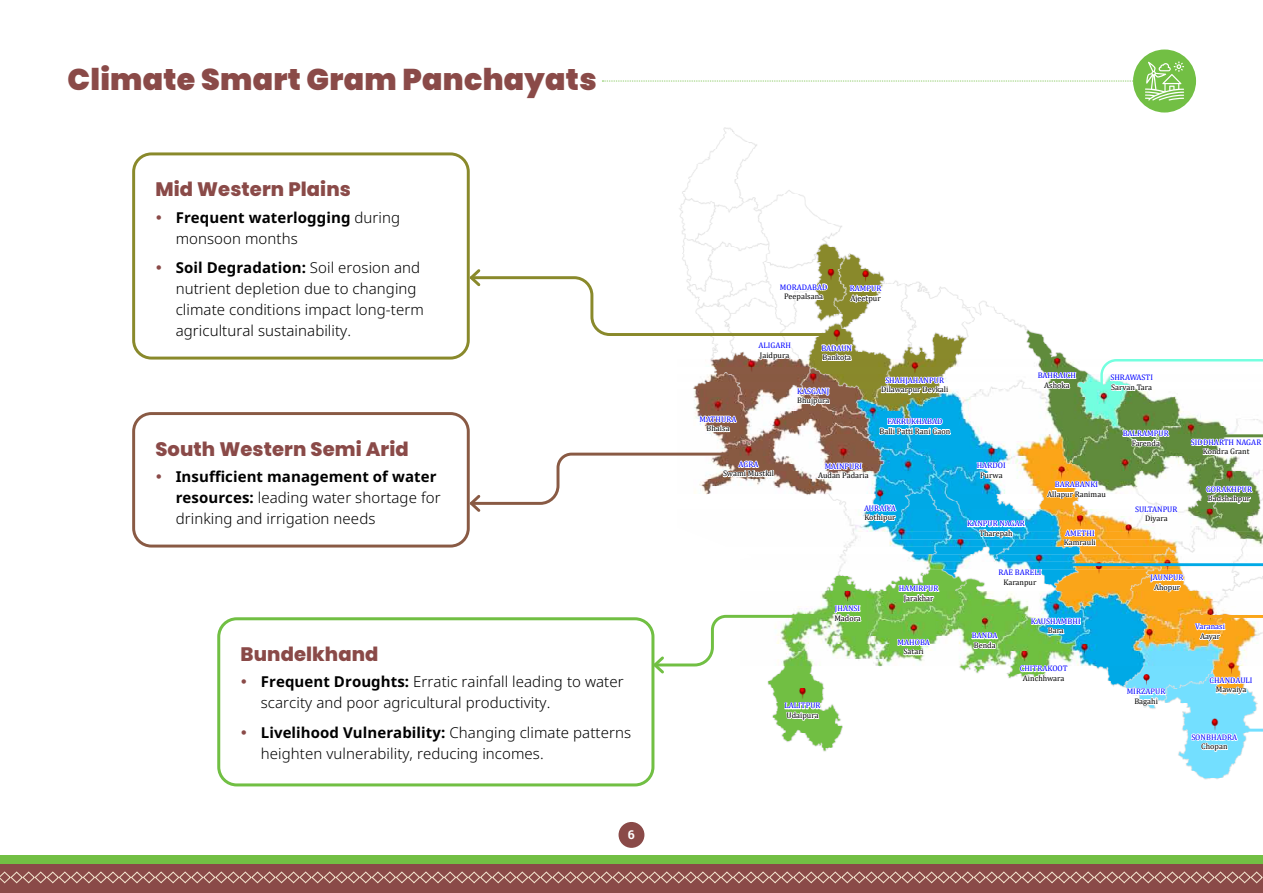
<style>
.page{position:relative;width:1263px;height:893px;background:#fff}
.page>*{position:absolute;margin:0;border:0;box-sizing:border-box;transform-origin:0 0}
.t1{font:900 30px "Poppins";letter-spacing:.01em;color:#8a4a48}
.t2{font:800 19.5px "Poppins";letter-spacing:.005em;color:#8a4a48}
.t3{font:300 15px/21px "Noto Sans";letter-spacing:.005em;color:#000}
.t4{font:700 15px/21px "Noto Sans";letter-spacing:.005em;color:#000}
.t5{font:700 12.15px "Roboto";color:#fff}
.t6{font:8.1px "Cambria";letter-spacing:.005em;color:#000}
.t7{font:8.1px "Cambria";color:#00f}
.s1{font-weight:300}
.s2{font-weight:700}
</style>
<div class="page">
<div style="left:618px;top:822px;width:26px;height:26px;background:#8a4a48;border-radius:50%"></div>
<div style="left:0;top:855px;width:1263px;height:38px;background:#72bf44"></div>
<div style="left:0;top:864px;width:1263px;height:29px;background:#8a4a48"></div>
<svg style="left:0;top:871px;width:1263px;height:13px"></svg>
<div style="left:1133px;top:50px;width:63px;height:63px;background:#72bf44;border-radius:50%"></div>
<svg style="left:1145px;top:61px;width:39px;height:40px"></svg>
<svg style="left:602px;top:81px;width:532px;height:1px"></svg>
<svg style="left:679px;top:127px;width:579px;height:640px"></svg>
<div style="left:638px;top:554px;width:102px;height:244px;background:#fff"></div>
<div style="left:132px;top:412px;width:338px;height:135px;border:3px solid #895a44;border-radius:18px"></div>
<div style="left:132px;top:152px;width:338px;height:208px;border:3px solid #89892b;border-radius:18px"></div>
<div style="left:217px;top:617px;width:437px;height:169px;border:3px solid #71bf43;border-radius:18px"></div>
<svg style="left:467px;top:451px;width:308px;height:64px"></svg>
<svg style="left:467px;top:266px;width:416px;height:96px"></svg>
<svg style="left:651px;top:602px;width:211px;height:74px"></svg>
<svg style="left:1190px;top:727px;width:73px;height:53px"></svg>
<svg style="left:966px;top:137px;width:297px;height:513px"></svg>
<h1 class="t1" style="left:68px;top:62px;width:531px">Climate Smart Gram Panchayats</h1>
<h2 class="t2" style="left:155px;top:178px;width:197px">Mid Western Plains</h2>
<p class="t4" style="left:176px;top:207px;width:226px">Frequent waterlogging <span class="s1">during monsoon months</span></p>
<p class="t3" style="left:176px;top:258px;width:250px"><span class="s2">Soil Degradation:</span> Soil erosion and nutrient depletion due to changing climate conditions impact long-term agricultural sustainability.</p>
<h2 class="t2" style="left:155px;top:438px;width:255px">South Western Semi Arid</h2>
<p class="t3" style="left:176px;top:467px;width:266px"><span class="s2">Insufficient management of water resources:</span> leading water shortage for drinking and irrigation needs</p>
<h2 class="t2" style="left:241px;top:643px;width:139px">Bundelkhand</h2>
<p class="t3" style="left:261px;top:672px;width:364px"><span class="s2">Frequent Droughts:</span> Erratic rainfall leading to water scarcity and poor agricultural productivity.</p>
<p class="t3" style="left:261px;top:722px;width:372px"><span class="s2">Livelihood Vulnerability:</span> Changing climate patterns heighten vulnerability, reducing incomes.</p>
<p class="t5" style="left:628px;top:826px;width:9px">6</p>
<p class="t7" style="left:780px;top:282px;width:49px">MORADABAD</p>
<p class="t6" style="left:784px;top:292px;width:41px">Peepalsana</p>
<p class="t7" style="left:850px;top:284px;width:33px">RAMPUR</p>
<p class="t6" style="left:850px;top:293px;width:32px">Ajeetpur</p>
<p class="t7" style="left:758px;top:341px;width:34px">ALIGARH</p>
<p class="t6" style="left:760px;top:350px;width:31px">Jaidpura</p>
<p class="t7" style="left:821px;top:343px;width:32px">BADAUN</p>
<p class="t6" style="left:822px;top:352px;width:30px">Bankota</p>
<p class="t7" style="left:699px;top:414px;width:38px">MATHURA</p>
<p class="t6" style="left:706px;top:424px;width:25px">Bhaisa</p>
<p class="t7" style="left:738px;top:459px;width:21px">AGRA</p>
<p class="t6" style="left:723px;top:469px;width:52px">Swami Mustkil</p>
<p class="t7" style="left:797px;top:386px;width:34px">KASGANJ</p>
<p class="t6" style="left:797px;top:396px;width:34px">Bhujpura</p>
<p class="t7" style="left:825px;top:461px;width:39px">MAINPURI</p>
<p class="t6" style="left:818px;top:471px;width:52px">Audan Padaria</p>
<p class="t7" style="left:885px;top:375px;width:60px">SHAHJAHANPUR</p>
<p class="t6" style="left:881px;top:385px;width:69px">Dilawarpur Devkali</p>
<p class="t7" style="left:887px;top:417px;width:57px">FARRUKHABAD</p>
<p class="t6" style="left:879px;top:426px;width:72px">Balli Patti Rani Gaon</p>
<p class="t7" style="left:864px;top:503px;width:33px">AURAIYA</p>
<p class="t6" style="left:864px;top:512px;width:33px">Kothipur</p>
<p class="t7" style="left:835px;top:604px;width:27px">JHANSI</p>
<p class="t6" style="left:834px;top:613px;width:28px">Madora</p>
<p class="t7" style="left:784px;top:701px;width:38px">LALITPUR</p>
<p class="t6" style="left:786px;top:710px;width:34px">Udaipura</p>
<p class="t7" style="left:899px;top:584px;width:41px">HAMIRPUR</p>
<p class="t6" style="left:904px;top:593px;width:31px">Jarakhar</p>
<p class="t7" style="left:897px;top:637px;width:34px">MAHOBA</p>
<p class="t6" style="left:903px;top:647px;width:22px">Satari</p>
<p class="t7" style="left:1038px;top:371px;width:40px">BAHRAICH</p>
<p class="t6" style="left:1044px;top:380px;width:27px">Ashoka</p>
<p class="t7" style="left:1110px;top:373px;width:44px">SHRAWASTI</p>
<p class="t6" style="left:1111px;top:382px;width:42px">Sarvan Tara</p>
<p class="t7" style="left:977px;top:461px;width:30px">HARDOI</p>
<p class="t6" style="left:980px;top:470px;width:24px">Purwa</p>
<p class="t7" style="left:967px;top:519px;width:59px">KANPUR NAGAR</p>
<p class="t6" style="left:979px;top:528px;width:35px">Tharepah</p>
<p class="t7" style="left:1055px;top:479px;width:45px">BARABANKI</p>
<p class="t6" style="left:1047px;top:489px;width:60px">Allapur Ranimau</p>
<p class="t7" style="left:1065px;top:528px;width:31px">AMETHI</p>
<p class="t6" style="left:1064px;top:538px;width:33px">Kamrauli</p>
<p class="t7" style="left:1123px;top:428px;width:47px">BALRAMPUR</p>
<p class="t6" style="left:1132px;top:438px;width:30px">Farenda</p>
<p class="t7" style="left:1135px;top:504px;width:44px">SULTANPUR</p>
<p class="t6" style="left:1145px;top:514px;width:24px">Diyara</p>
<p class="t7" style="left:1191px;top:437px;width:72px">SIDDHARTH NAGAR</p>
<p class="t6" style="left:1203px;top:447px;width:48px">Kondra Grant</p>
<p class="t7" style="left:1206px;top:484px;width:47px">GORAKHPUR</p>
<p class="t6" style="left:1208px;top:494px;width:44px">Badshahpur</p>
<p class="t7" style="left:998px;top:568px;width:45px">RAE BARELI</p>
<p class="t6" style="left:1003px;top:577px;width:35px">Karanpur</p>
<p class="t7" style="left:972px;top:631px;width:27px">BANDA</p>
<p class="t6" style="left:974px;top:640px;width:23px">Benda</p>
<p class="t7" style="left:1031px;top:616px;width:51px">KAUSHAMBHI</p>
<p class="t6" style="left:1048px;top:626px;width:18px">Bara</p>
<p class="t7" style="left:1020px;top:664px;width:49px">CHITRAKOOT</p>
<p class="t6" style="left:1023px;top:673px;width:43px">Ainchhwara</p>
<p class="t7" style="left:1150px;top:573px;width:34px">JAUNPUR</p>
<p class="t6" style="left:1154px;top:582px;width:28px">Ahopur</p>
<p class="t7" style="left:1195px;top:622px;width:31px">Varanasi</p>
<p class="t6" style="left:1200px;top:631px;width:22px">Aayar</p>
<p class="t7" style="left:1127px;top:687px;width:40px">MIRZAPUR</p>
<p class="t6" style="left:1134px;top:696px;width:25px">Bagahi</p>
<p class="t7" style="left:1209px;top:675px;width:44px">CHANDAULI</p>
<p class="t6" style="left:1216px;top:685px;width:32px">Mawaiya</p>
<p class="t7" style="left:1191px;top:732px;width:47px">SONBHADRA</p>
<p class="t6" style="left:1201px;top:742px;width:28px">Chopan</p>
</div>
